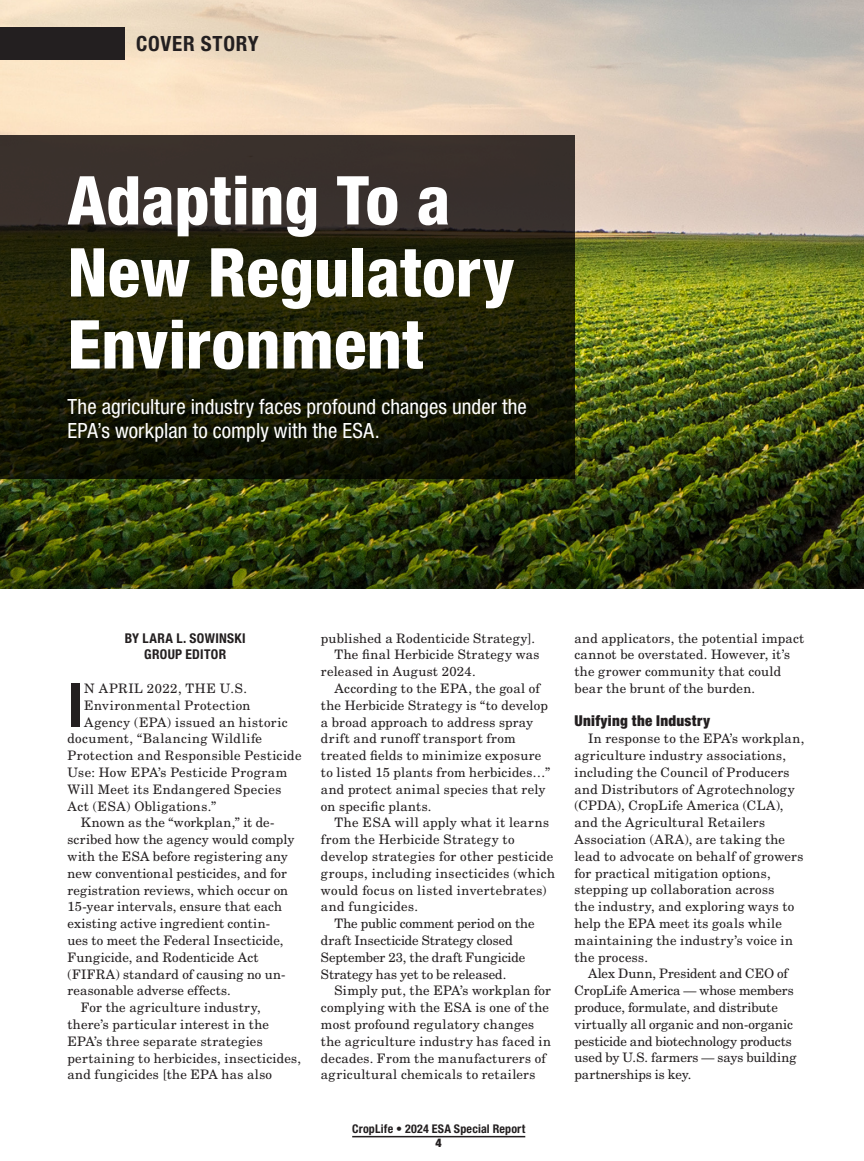
<style>
.page{position:relative;width:864px;height:1161px;background:#fff}
.page>*{position:absolute;margin:0;border:0;box-sizing:border-box;transform-origin:0 0}
.headline_a{font:800 condensed 67.5px/72px "Helvetica Neue LT Std";color:#fff}
.dropcap{font:700 condensed 57.9px "Helvetica LT Std";color:#231f20}
.deck_a{font:condensed 21px/24px "Helvetica Neue LT Std";letter-spacing:.005em;color:#fff}
.tabhead_a{font:700 condensed 21px "Helvetica Neue LT Std";letter-spacing:.035em;color:#231f20}
.subhead{font:900 condensed 15px "Helvetica Neue LT Std";letter-spacing:.02em;color:#231f20}
.byline_a{font:700 condensed 13.5px "Helvetica Neue LT Std";letter-spacing:.025em;color:#231f20}
.bodycopy{font:13.05px/16.8px "New Century Schlbk LT Std";letter-spacing:.015em;color:#231f20}
.dropcap-2{font:13.05px "New Century Schlbk LT Std";letter-spacing:.035em;color:#231f20}
.t1{font:700 condensed 12px "Helvetica Neue LT Std";letter-spacing:.015em;color:#231f20}
.t2{font:900 condensed 12px "Helvetica Neue LT Std";color:#231f20}
</style>
<div class="page">
<hr style="left:352px;top:1136px;width:173px;height:1px;background:#231f20">
<img style="left:0;top:0;width:864px;height:588px">
<div style="left:0;top:28px;width:125px;height:32px;background:#231f20"></div>
<svg style="left:0;top:136px;width:575px;height:343px;background:#23220f"></svg>
<p class="tabhead_a" style="left:136px;top:31px;width:124px">COVER STORY</p>
<p class="headline_a" style="left:68px;top:163px;width:449px">Adapting To a<br>New Regulatory<br>Environment</p>
<p class="deck_a" style="left:68px;top:395px;width:461px">The agriculture industry faces profound changes under the<br>EPA’s workplan to comply with the ESA.</p>
<p class="byline_a" style="left:125px;top:630px;width:123px">BY LARA L. SOWINSKI</p>
<p class="byline_a" style="left:144px;top:646px;width:83px">GROUP EDITOR</p>
<p class="dropcap" style="left:68px;top:669px;width:18px">I</p>
<p class="dropcap-2" style="left:84px;top:680px;width:164px">N APRIL 2022, THE U.S.</p>
<p class="dropcap-2" style="left:84px;top:697px;width:168px">Environmental Protection</p>
<p class="dropcap-2" style="left:84px;top:714px;width:205px">Agency (EPA) issued an historic</p>
<p class="dropcap-2" style="left:67px;top:731px;width:196px">document, “Balancing Wildlife</p>
<p class="dropcap-2" style="left:67px;top:748px;width:236px">Protection and Responsible Pesticide</p>
<p class="dropcap-2" style="left:67px;top:764px;width:221px">Use: How EPA’s Pesticide Program</p>
<p class="dropcap-2" style="left:67px;top:781px;width:215px">Will Meet its Endangered Species</p>
<p class="dropcap-2" style="left:67px;top:798px;width:150px">Act (ESA) Obligations.”</p>
<p class="bodycopy" style="left:67px;top:814px;width:228px;text-indent:14px">Known as the “workplan,” it de&shy;scribed how the agency would comply with the ESA before registering any new conventional pesticides, and for registration reviews, which occur on 15-year intervals, ensure that each existing active ingredient contin-<br>ues to meet the Federal Insecticide, Fungicide, and Rodenticide Act (FIFRA) standard of causing no un&shy;reasonable adverse effects.</p>
<p class="bodycopy" style="left:67px;top:999px;width:235px;text-indent:13px">For the agriculture industry, there’s particular interest in the EPA’s three separate strategies pertaining to herbicides, insecticides, and fungicides [the EPA has also</p>
<p class="bodycopy" style="left:321px;top:630px;width:216px">published a Rodenticide Strategy].</p>
<p class="bodycopy" style="left:321px;top:646px;width:220px;text-indent:13px">The final Herbicide Strategy was released in August 2024.</p>
<p class="bodycopy" style="left:321px;top:680px;width:231px;text-indent:13px">According to the EPA, the goal of the Herbicide Strategy is “to develop a broad approach to address spray drift and runoff transport from treated fields to minimize exposure to listed 15 plants from herbicides…” and protect animal species that rely on specific plants.</p>
<p class="bodycopy" style="left:321px;top:814px;width:236px;text-indent:13px">The ESA will apply what it learns from the Herbicide Strategy to develop strategies for other pesticide groups, including insecticides (which would focus on listed invertebrates) and fungicides.</p>
<p class="bodycopy" style="left:321px;top:915px;width:215px;text-indent:13px">The public comment period on the draft Insecticide Strategy closed September 23, the draft Fungicide Strategy has yet to be released.</p>
<p class="bodycopy" style="left:321px;top:982px;width:232px;text-indent:13px">Simply put, the EPA’s workplan for complying with the ESA is one of the most profound regulatory changes the agriculture industry has faced in decades. From the manufacturers of agricultural chemicals to retailers</p>
<p class="t1" style="left:352px;top:1121px;width:175px">CropLife • 2024 ESA Special Report</p>
<p class="t2" style="left:436px;top:1135px;width:8px">4</p>
<p class="bodycopy" style="left:574px;top:629px;width:231px">and applicators, the potential impact cannot be overstated. However, it’s the grower community that could bear the brunt of the burden.</p>
<p class="subhead" style="left:574px;top:712px;width:137px">Unifying the Industry</p>
<p class="bodycopy" style="left:575px;top:730px;width:231px;text-indent:13px">In response to the EPA’s workplan, agriculture industry associations, including the Council of Producers and Distributors of Agrotechnology (CPDA), CropLife America (CLA), and the Agricultural Retailers Association (ARA), are taking the lead to advocate on behalf of growers for practical mitigation options, stepping up collaboration across<br>the industry, and exploring ways to help the EPA meet its goals while maintaining the industry’s voice in the process.</p>
<p class="bodycopy" style="left:575px;top:965px;width:224px;text-indent:13px">Alex Dunn, President and CEO of CropLife America — whose members produce, formulate, and distribute virtually all organic and non-organic pesticide and biotechnology products used by U.S. farmers — says building partnerships is key.</p>
</div>
